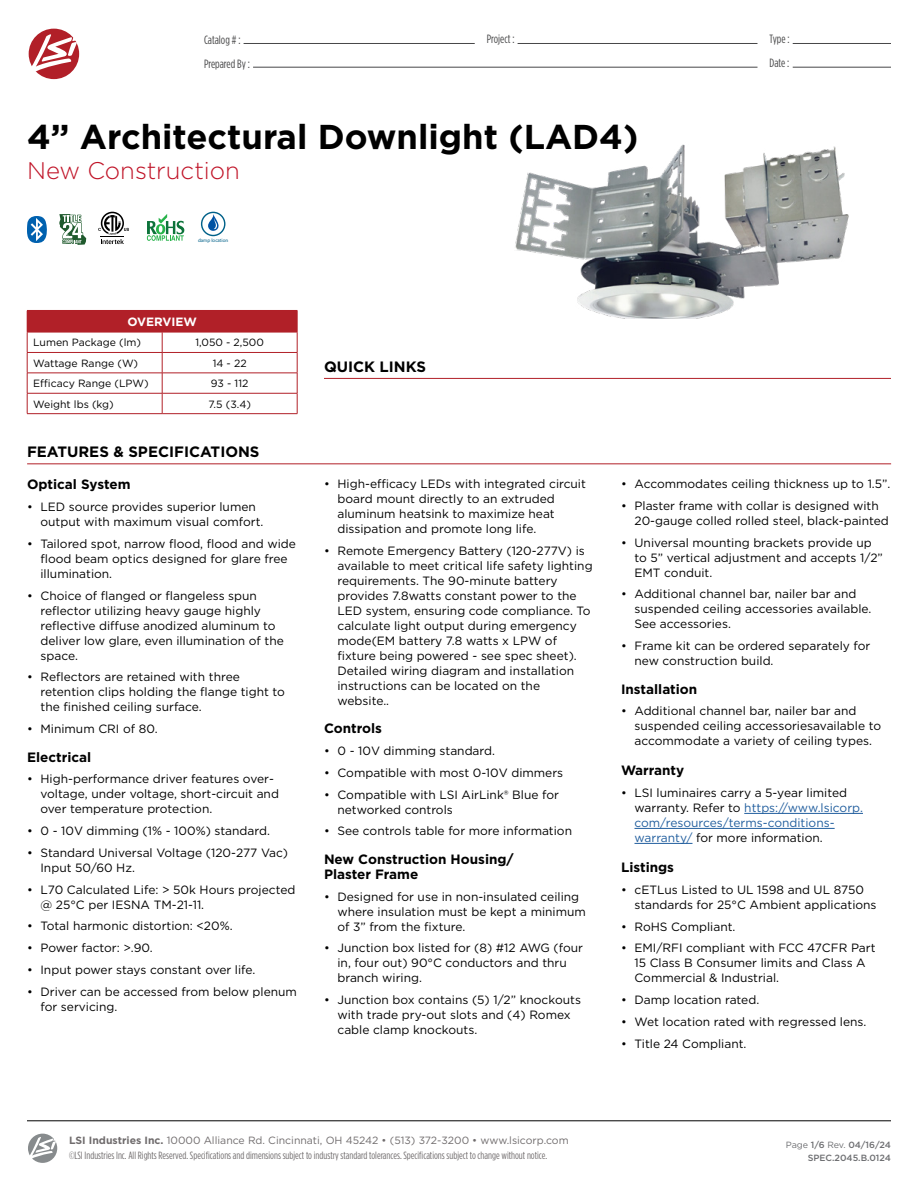
<style>
.page{position:relative;width:918px;height:1188px;background:#fff}
.page>*{position:absolute;margin:0;border:0;box-sizing:border-box;transform-origin:0 0}
.t1{font:700 34.5px "Gotham";color:#000}
.t2{font:300 24px "Gotham";color:#c01327}
.t3{font:700 15px "Gotham";color:#000}
.t4{font:700 13.5px/15px "Gotham";color:#000}
.t5{font:12px/15px "Gotham";color:#000}
.t6{font:12px "Gotham Condensed";color:#474748}
.t7{font:700 12px "Gotham";color:#fff}
.t8{font:10.5px "Gotham Condensed";color:#706c6d}
.t9{font:10.5px "Gotham";color:#000}
.t10{font:10.5px "Gotham";color:#706c6d}
.t11{font:500 9px "Gotham";color:#6d6e71}
.t12{font:4.95px "Myriad Pro";color:#006189}
.s1{color:#215e9e}
.s2{font-weight:700}
.s3{font-weight:400}
</style>
<div class="page">
<svg style="left:28px;top:1134px;width:29px;height:29px"></svg>
<hr style="left:27px;top:1121px;width:864px;height:1px;background:#000">
<div style="left:29px;top:29px;width:50px;height:50px;background:#b11f28;border-radius:50%"></div>
<svg style="left:31px;top:34px;width:46px;height:38px"></svg>
<hr style="left:793px;top:43px;width:98px;height:1px;background:#474748">
<hr style="left:244px;top:43px;width:231px;height:1px;background:#474748">
<hr style="left:518px;top:43px;width:239px;height:1px;background:#474748">
<hr style="left:793px;top:67px;width:98px;height:1px;background:#474748">
<hr style="left:253px;top:67px;width:505px;height:1px;background:#474748">
<hr style="left:744px;top:813px;width:119px;height:1px;background:#215e9e">
<hr style="left:634px;top:828px;width:201px;height:1px;background:#215e9e">
<hr style="left:634px;top:843px;width:58px;height:1px;background:#215e9e">
<svg style="left:27px;top:216px;width:20px;height:27px"></svg>
<svg style="left:201px;top:212px;width:24px;height:24px"></svg>
<svg style="left:98px;top:212px;width:31px;height:32px"></svg>
<svg style="left:147px;top:214px;width:37px;height:27px"></svg>
<svg style="left:59px;top:214px;width:27px;height:31px"></svg>
<hr style="left:27px;top:310px;width:135px;height:1px;background:#b12028">
<hr style="left:162px;top:310px;width:135px;height:1px;background:#b12028">
<svg style="left:27px;top:311px;width:271px;height:103px"></svg>
<hr style="left:27px;top:413px;width:135px;height:1px;background:#b12028">
<hr style="left:162px;top:413px;width:135px;height:1px;background:#b12028">
<hr style="left:324px;top:378px;width:567px;height:1px;background:#b12028">
<hr style="left:27px;top:464px;width:864px;height:1px;background:#b12028">
<img style="left:515px;top:144px;width:334px;height:174px">
<p class="t6" style="left:204px;top:33px;width:38px">Catalog # :</p>
<p class="t6" style="left:487px;top:32px;width:29px">Project :</p>
<p class="t6" style="left:770px;top:32px;width:22px">Type :</p>
<p class="t6" style="left:204px;top:57px;width:48px">Prepared By :</p>
<p class="t6" style="left:770px;top:56px;width:21px">Date :</p>
<h1 class="t1" style="left:27px;top:114px;width:613px">4” Architectural Downlight (LAD4)</h1>
<h2 class="t2" style="left:27px;top:155px;width:214px">New Construction</h2>
<p class="t12" style="left:198px;top:237px;width:32px">damp location</p>
<p class="t7" style="left:127px;top:314px;width:71px">OVERVIEW</p>
<p class="t9" style="left:33px;top:336px;width:109px">Lumen Package (lm)</p>
<p class="t9" style="left:195px;top:336px;width:70px">1,050 - 2,500</p>
<p class="t9" style="left:33px;top:356px;width:107px">Wattage Range (W)</p>
<p class="t9" style="left:213px;top:356px;width:35px">14 - 22</p>
<p class="t9" style="left:33px;top:377px;width:117px">Efficacy Range (LPW)</p>
<p class="t9" style="left:211px;top:377px;width:39px">93 - 112</p>
<p class="t9" style="left:33px;top:397px;width:82px">Weight lbs (kg)</p>
<p class="t9" style="left:208px;top:397px;width:44px">7.5 (3.4)</p>
<p class="t3" style="left:27px;top:442px;width:234px">FEATURES &amp; SPECIFICATIONS</p>
<p class="t4" style="left:27px;top:477px;width:105px">Optical System</p>
<p class="t5" style="left:40px;top:499px;width:224px;text-indent:-14px">• LED source provides superior lumen output with maximum visual comfort.</p>
<p class="t5" style="left:40px;top:536px;width:257px;text-indent:-14px">• Tailored spot, narrow flood, flood and wide flood beam optics designed for glare free illumination.</p>
<p class="t5" style="left:40px;top:588px;width:245px;text-indent:-14px">• Choice of flanged or flangeless spun reflector utilizing heavy gauge highly reflective diffuse anodized aluminum to deliver low glare, even illumination of the space.</p>
<p class="t5" style="left:40px;top:669px;width:246px;text-indent:-14px">• Reflectors are retained with three retention clips holding the flange tight to the finished ceiling surface.</p>
<p class="t5" style="left:27px;top:721px;width:132px">• Minimum CRI of 80.</p>
<p class="t4" style="left:27px;top:749px;width:66px">Electrical</p>
<p class="t5" style="left:40px;top:771px;width:240px;text-indent:-14px">• High-performance driver features over&shy;voltage, under voltage, short-circuit and over temperature protection.</p>
<p class="t5" style="left:27px;top:823px;width:244px">• 0 - 10V dimming (1% - 100%) standard.</p>
<p class="t5" style="left:40px;top:845px;width:249px;text-indent:-14px">• Standard Universal Voltage (120-277 Vac)<br>Input 50/60 Hz.</p>
<p class="t5" style="left:40px;top:882px;width:256px;text-indent:-14px">• L70 Calculated Life: &gt; 50k Hours projected @ 25°C per IESNA TM-21-11.</p>
<p class="t5" style="left:27px;top:918px;width:207px">• Total harmonic distortion: &lt;20%.</p>
<p class="t5" style="left:27px;top:940px;width:127px">• Power factor: &gt;.90.</p>
<p class="t5" style="left:27px;top:962px;width:230px">• Input power stays constant over life.</p>
<p class="t5" style="left:40px;top:984px;width:258px;text-indent:-14px">• Driver can be accessed from below plenum for servicing.</p>
<p class="t3" style="left:324px;top:357px;width:104px">QUICK LINKS</p>
<p class="t5" style="left:338px;top:476px;width:250px;text-indent:-14px">• High-efficacy LEDs with integrated circuit board mount directly to an extruded aluminum heatsink to maximize heat dissipation and promote long life.</p>
<p class="t5" style="left:338px;top:543px;width:257px;text-indent:-14px">• Remote Emergency Battery (120-277V) is available to meet critical life safety lighting requirements. The 90-minute battery provides 7.8watts constant power to the LED system, ensuring code compliance. To calculate light output during emergency mode(EM battery 7.8 watts x LPW of fixture being powered - see spec sheet).<br>Detailed wiring diagram and installation instructions can be located on the website..</p>
<p class="t4" style="left:324px;top:721px;width:60px">Controls</p>
<p class="t5" style="left:324px;top:743px;width:173px">• 0 - 10V dimming standard.</p>
<p class="t5" style="left:324px;top:765px;width:241px">• Compatible with most 0-10V dimmers</p>
<p class="t5" style="left:338px;top:787px;width:223px;text-indent:-14px">• Compatible with LSI AirLink® Blue for networked controls</p>
<p class="t5" style="left:324px;top:823px;width:250px">• See controls table for more information</p>
<p class="t4" style="left:324px;top:852px;width:191px">New Construction Housing/<br>Plaster Frame</p>
<p class="t5" style="left:338px;top:889px;width:250px;text-indent:-14px">• Designed for use in non-insulated ceiling where insulation must be kept a minimum of 3” from the fixture.</p>
<p class="t5" style="left:338px;top:940px;width:247px;text-indent:-14px">• Junction box listed for (8) #12 AWG (four in, four out) 90°C conductors and thru branch wiring.</p>
<p class="t5" style="left:338px;top:992px;width:245px;text-indent:-14px">• Junction box contains (5) 1/2” knockouts with trade pry-out slots and (4) Romex cable clamp knockouts.</p>
<p class="t5" style="left:621px;top:476px;width:271px">• Accommodates ceiling thickness up to 1.5”.</p>
<p class="t5" style="left:634px;top:498px;width:256px;text-indent:-14px">• Plaster frame with collar is designed with<br>20-gauge colled rolled steel, black-painted</p>
<p class="t5" style="left:634px;top:535px;width:250px;text-indent:-14px">• Universal mounting brackets provide up to 5” vertical adjustment and accepts 1/2”<br>EMT conduit.</p>
<p class="t5" style="left:634px;top:586px;width:239px;text-indent:-14px">• Additional channel bar, nailer bar and suspended ceiling accessories available.<br>See accessories.</p>
<p class="t5" style="left:634px;top:638px;width:238px;text-indent:-14px">• Frame kit can be ordered separately for new construction build.</p>
<p class="t4" style="left:621px;top:681px;width:78px">Installation</p>
<p class="t5" style="left:634px;top:703px;width:248px;text-indent:-14px">• Additional channel bar, nailer bar and suspended ceiling accessoriesavailable to accommodate a variety of ceiling types.</p>
<p class="t4" style="left:621px;top:763px;width:65px">Warranty</p>
<p class="t5" style="left:634px;top:785px;width:230px;text-indent:-14px">• LSI luminaires carry a 5-year limited warranty. Refer to <span class="s1">https://www.lsicorp. com/resources/terms-conditions&shy;warranty/</span> for more information.</p>
<p class="t4" style="left:621px;top:860px;width:55px">Listings</p>
<p class="t5" style="left:634px;top:882px;width:244px;text-indent:-14px">• cETLus Listed to UL 1598 and UL 8750 standards for 25°C Ambient applications</p>
<p class="t5" style="left:621px;top:919px;width:116px">• RoHS Compliant.</p>
<p class="t5" style="left:634px;top:940px;width:243px;text-indent:-14px">• EMI/RFI compliant with FCC 47CFR Part<br>15 Class B Consumer limits and Class A<br>Commercial &amp; Industrial.</p>
<p class="t5" style="left:621px;top:992px;width:140px">• Damp location rated.</p>
<p class="t5" style="left:621px;top:1014px;width:247px">• Wet location rated with regressed lens.</p>
<p class="t5" style="left:621px;top:1036px;width:127px">• Title 24 Compliant.</p>
<p class="t10" style="left:69px;top:1134px;width:501px"><span class="s2">LSI Industries Inc.</span> 10000 Alliance Rd. Cincinnati, OH 45242 • (513) 372-3200 • www.lsicorp.com</p>
<p class="t8" style="left:69px;top:1150px;width:480px">©LSI Industries Inc. All Rights Reserved. Specifications and dimensions subject to industry standard tolerances. Specifications subject to change without notice.</p>
<p class="t11" style="left:786px;top:1138px;width:107px"><span class="s3">Page</span> 1/6 <span class="s3">Rev.</span> 04/16/24</p>
<p class="t11" style="left:808px;top:1152px;width:85px">SPEC.2045.B.0124</p>
</div>
